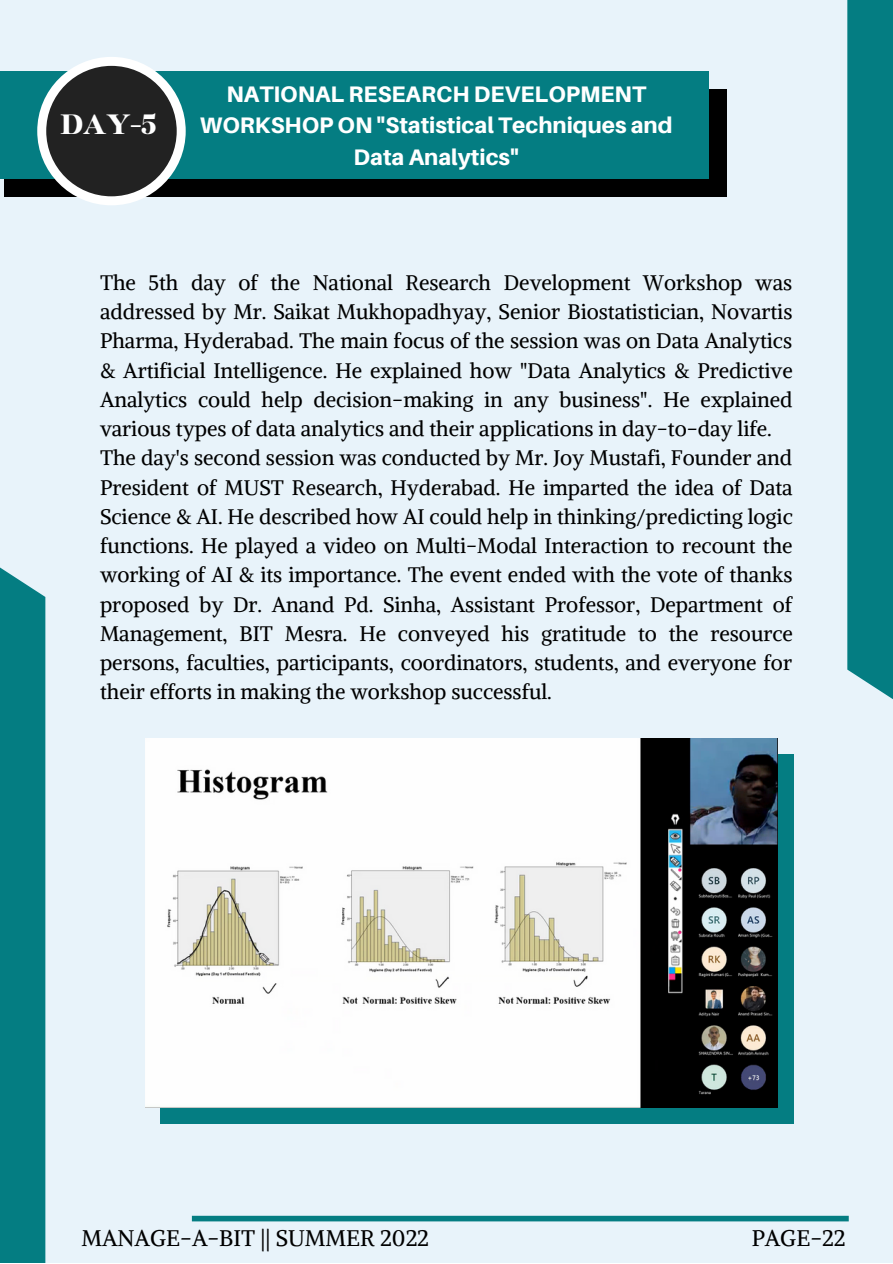
<style>
.page{position:relative;width:893px;height:1264px;background:#fff}
.page>*{position:absolute;margin:0;border:0;box-sizing:border-box;transform-origin:0 0}
.t1{font:700 34.5px "Binggo Wood Display";color:#fff}
.t2{font:800 22.5px/31.5px "Aileron";color:#fff;text-align:center}
.t3{font:22.5px "Alike";color:#000}
.t4{font:21px/29.2px "Alike";color:#000}
</style>
<div class="page">
<div style="left:0;top:0;width:892px;height:1262px;background:#e8f3fa"></div>
<div style="left:0;top:567px;width:45px;height:695px;background:#047d82"></div>
<div style="left:847px;top:0;width:45px;height:699px;background:#047d82"></div>
<div style="left:4px;top:89px;width:722px;height:108px;background:#000"></div>
<div style="left:0;top:71px;width:708px;height:108px;background:#047d82"></div>
<div style="left:192px;top:1215px;width:656px;height:6px;background:#047d82"></div>
<div style="left:160px;top:754px;width:633px;height:370px;background:#047d82"></div>
<img style="left:145px;top:738px;width:632px;height:369px">
<div style="left:37px;top:57px;width:149px;height:148px;background:#fff;border-radius:50%"></div>
<div style="left:46px;top:66px;width:131px;height:130px;background:#222;border-radius:50%"></div>
<h1 class="t1" style="left:60px;top:107px;width:98px">DAY-5</h1>
<p class="t2" style="left:200px;top:77px;width:474px">NATIONAL RESEARCH DEVELOPMENT<br>WORKSHOP ON "Statistical Techniques and<br>Data Analytics"</p>
<p class="t4" style="left:100px;top:268px;width:694px">The 5th day of the National Research Development Workshop was addressed by Mr. Saikat Mukhopadhyay, Senior Biostatistician, Novartis Pharma, Hyderabad. The main focus of the session was on Data Analytics &amp; Artificial Intelligence. He explained how "Data Analytics &amp; Predictive Analytics could help decision-making in any business". He explained various types of data analytics and their applications in day-to-day life.<br>The day's second session was conducted by Mr. Joy Mustafi, Founder and President of MUST Research, Hyderabad. He imparted the idea of Data Science &amp; AI. He described how AI could help in thinking/predicting logic functions. He played a video on Multi-Modal Interaction to recount the working of AI &amp; its importance. The event ended with the vote of thanks proposed by Dr. Anand Pd. Sinha, Assistant Professor, Department of Management, BIT Mesra. He conveyed his gratitude to the resource persons, faculties, participants, coordinators, students, and everyone for their efforts in making the workshop successful.</p>
<p class="t3" style="left:82px;top:1223px;width:349px">MANAGE-A-BIT || SUMMER 2022</p>
<p class="t3" style="left:751px;top:1223px;width:95px">PAGE-22</p>
</div>
